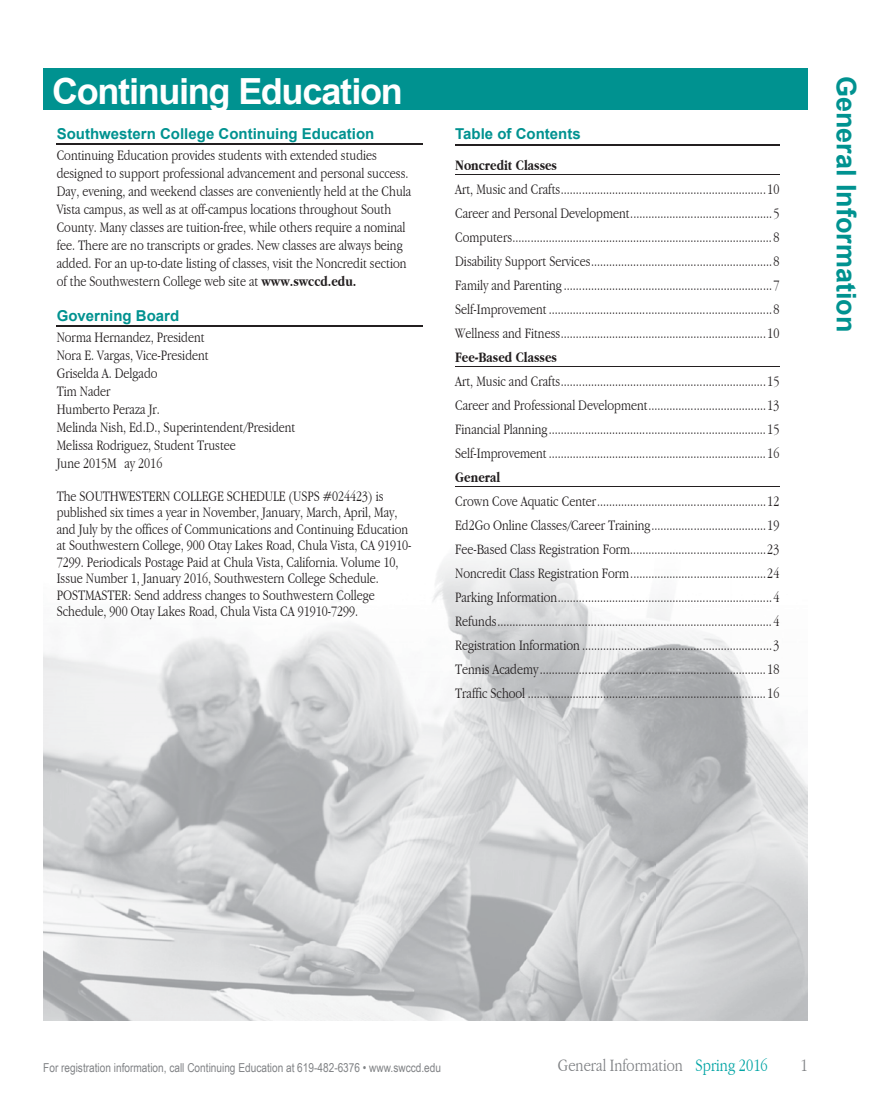
<style>
.page{position:relative;width:878px;height:1107px;background:#fff}
.page>*{position:absolute;margin:0;border:0;box-sizing:border-box;transform-origin:0 0}
.t1{font:700 36px "Arial";letter-spacing:-.035em;color:#fff}
.t2{font:700 27px "Arial";color:#009290}
.t3{font:300 condensed 18px "Garamond";color:#808285}
.t4{font:300 condensed 15px/24px "Garamond";color:#231f20}
.t5{font:700 15px "Arial";color:#009290}
.t6{font:700 condensed 15px "Garamond";color:#231f20}
.t7{font:12.3px "Arial Narrow";color:#808285}
.s1{font-weight:700}
.s2{color:#03a5a5}
</style>
<div class="page">
<img style="left:43px;top:556px;width:764px;height:465px">
<hr style="left:455px;top:144px;width:324px;height:1px;background:#231f20">
<hr style="left:57px;top:144px;width:366px;height:1px;background:#231f20">
<hr style="left:57px;top:325px;width:366px;height:2px;background:#231f20">
<div style="left:43px;top:68px;width:764px;height:36px;background:#009290"></div>
<div style="left:43px;top:104px;width:764px;height:6px;background:#009290"></div>
<hr style="left:455px;top:174px;width:324px;height:1px;background:#231f20">
<hr style="left:455px;top:366px;width:324px;height:1px;background:#231f20">
<hr style="left:455px;top:486px;width:324px;height:1px;background:#231f20">
<h1 class="t1" style="left:52px;top:68px;width:352px">Continuing Education</h1>
<p class="t5" style="left:57px;top:124px;width:319px">Southwestern College Continuing Education</p>
<p class="t5" style="left:455px;top:124px;width:127px">Table of Contents</p>
<p class="t4" style="left:57px;top:146px;width:356px;line-height:18px">Continuing Education provides students with extended studies designed to support professional advancement and personal success.<br>Day, evening, and weekend classes are conveniently held at the Chula Vista campus, as well as at off-campus locations throughout South County. Many classes are tuition-free, while others require a nominal fee. There are no transcripts or grades. New classes are always being added. For an up-to-date listing of classes, visit the Noncredit section of the Southwestern College web site at <span class="s1">www.swccd.edu.</span></p>
<p class="t5" style="left:57px;top:305px;width:124px">Governing Board</p>
<p class="t4" style="left:57px;top:328px;width:240px;line-height:18px">Norma Hernandez, President<br>Nora E. Vargas, Vice-President<br>Griselda A. Delgado<br>Tim Nader<br>Humberto Peraza Jr.<br>Melinda Nish, Ed.D., Superintendent/President<br>Melissa Rodriguez, Student Trustee<br>June 2015ÐM ay 2016</p>
<p class="t4" style="left:57px;top:488px;width:356px;line-height:16.5px">The SOUTHWESTERN COLLEGE SCHEDULE (USPS #024423) is published six times a year in November, January, March, April, May, and July by the offices of Communications and Continuing Education at Southwestern College, 900 Otay Lakes Road, Chula Vista, CA 91910- 7299. Periodicals Postage Paid at Chula Vista, California. Volume 10, Issue Number 1, January 2016, Southwestern College Schedule.<br>POSTMASTER: Send address changes to Southwestern College Schedule, 900 Otay Lakes Road, Chula Vista CA 91910-7299.</p>
<p class="t6" style="left:455px;top:157px;width:103px">Noncredit Classes</p>
<p class="t4" style="left:455px;top:178px;width:326px;text-align:justify">Art, Music and Crafts ....................................................................10<br>Career and Personal Development ...............................................5<br>Computers ......................................................................................8<br>Disability Support Services ............................................................8<br>Family and Parenting .....................................................................7<br>Self-Improvement ..........................................................................8<br>Wellness and Fitness ....................................................................10</p>
<p class="t6" style="left:455px;top:349px;width:103px">Fee-Based Classes</p>
<p class="t4" style="left:455px;top:370px;width:326px;text-align:justify">Art, Music and Crafts ....................................................................15<br>Career and Professional Development .......................................13<br>Financial Planning ........................................................................15<br>Self-Improvement ........................................................................16</p>
<p class="t6" style="left:455px;top:469px;width:46px">General</p>
<p class="t4" style="left:455px;top:490px;width:326px;text-align:justify">Crown Cove Aquatic Center ........................................................12<br>Ed2Go Online Classes/Career Training ......................................19<br>Fee-Based Class Registration Form .............................................23<br>Noncredit Class Registration Form .............................................24<br>Parking Information .......................................................................4<br>Refunds ...........................................................................................4<br>Registration Information ...............................................................3<br>Tennis Academy ...........................................................................18<br>Traffic School ...............................................................................16</p>
<h2 class="t2" style="left:864px;top:76px;width:258px;rotate:90deg">General Information</h2>
<p class="t7" style="left:43px;top:1058px;width:399px">For registration information, call Continuing Education at 619-482-6376 • www.swccd.edu</p>
<p class="t3" style="left:558px;top:1056px;width:211px">General Information <span class="s2">Spring 2016</span></p>
<p class="t3" style="left:800px;top:1056px;width:9px">1</p>
</div>
